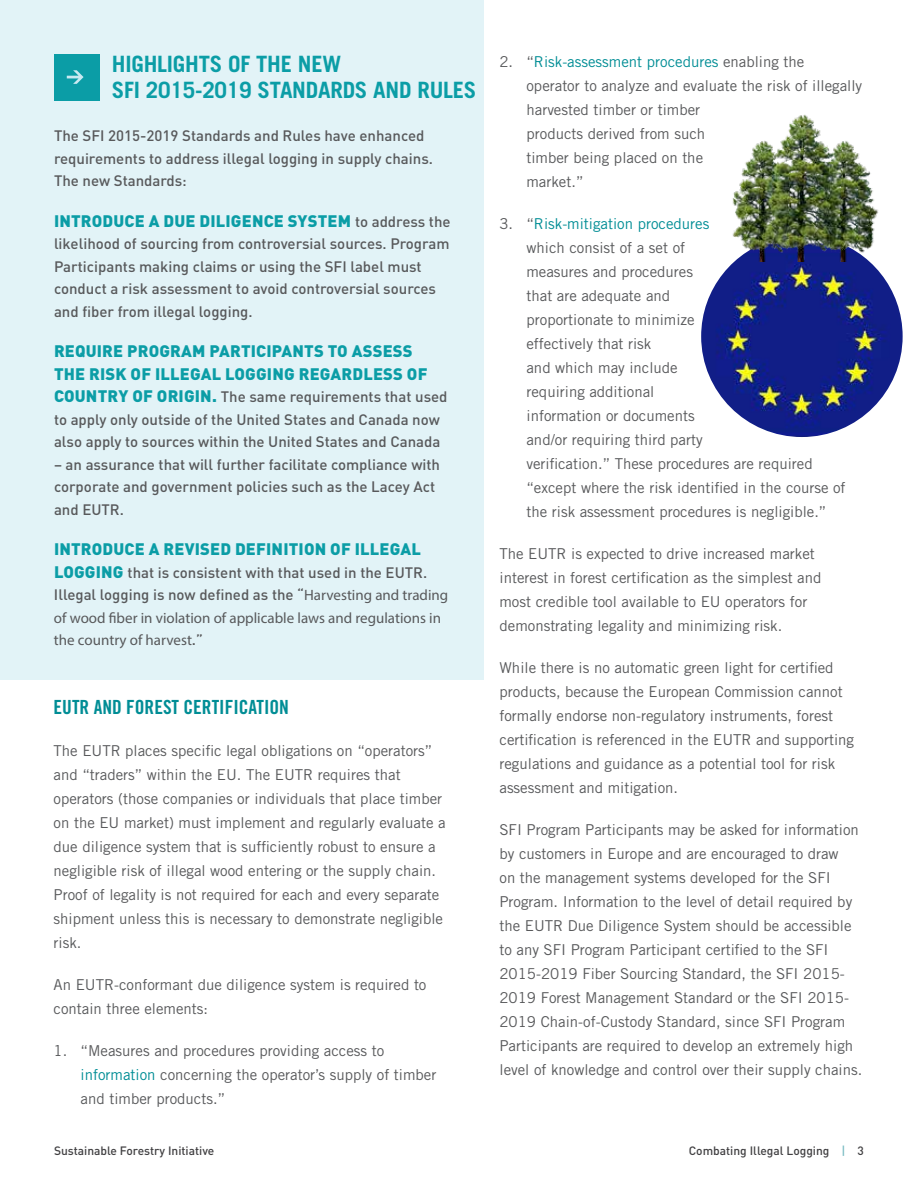
<style>
.page{position:relative;width:918px;height:1188px;background:#fff}
.page>*{position:absolute;margin:0;border:0;box-sizing:border-box;transform-origin:0 0}
.t1{font:700 22.5px/25.5px "Trade Gothic";letter-spacing:-.01em;color:#0b9da6}
.t2{font:19.5px "Trade Gothic Bold Cond Twenty";color:#008d95}
.t3{font:900 16.5px/22.5px "DIN";letter-spacing:.01em;color:#0b9da6}
.t4{font:15px/24px "Trade Gothic";color:#58595b}
.t5{font:500 15px/22.5px "DIN";color:#58595b}
.t6{font:15px/22.5px "Myriad Pro";color:#58595b}
.t7{font:500 12px "DIN";color:#414042}
.s1{font-weight:500;font-size:15px;color:#58595b}
.s2{font-weight:900;font-size:16.5px;color:#0b9da6}
.s3{font-family:"Myriad Pro";font-weight:400}
.s4{font-family:"DIN";font-weight:500}
.s5{color:#008d95}
.s6{color:#78bbc2}
</style>
<div class="page">
<div style="left:0;top:0;width:484px;height:679px;background:#e2f3f7"></div>
<div style="left:54px;top:54px;width:45px;height:47px;background:#0b9da6"></div>
<svg style="left:67px;top:70px;width:17px;height:14px"></svg>
<img style="left:701px;top:261px;width:202px;height:176px">
<img style="left:732px;top:114px;width:147px;height:147px">
<h1 class="t1" style="left:112px;top:51px;width:366px">HIGHLIGHTS OF THE NEW<br>SFI 2015-2019 STANDARDS AND RULES</h1>
<p class="t5" style="left:54px;top:124px;width:380px">The SFI 2015-2019 Standards and Rules have enhanced requirements to address illegal logging in supply chains.<br>The new Standards:</p>
<p class="t3" style="left:54px;top:209px;width:398px">INTRODUCE A DUE DILIGENCE SYSTEM <span class="s1">to address the</span></p>
<p class="t5" style="left:54px;top:232px;width:397px">likelihood of sourcing from controversial sources. Program Participants making claims or using the SFI label must conduct a risk assessment to avoid controversial sources and fiber from illegal logging.</p>
<p class="t3" style="left:54px;top:339px;width:375px">REQUIRE PROGRAM PARTICIPANTS TO ASSESS<br>THE RISK OF ILLEGAL LOGGING REGARDLESS OF</p>
<p class="t5" style="left:54px;top:385px;width:395px"><span class="s2">COUNTRY OF ORIGIN.</span> The same requirements that used to apply only outside of the United States and Canada now also apply to sources within the United States and Canada</p>
<p class="t5" style="left:54px;top:453px;width:388px">– an assurance that will further facilitate compliance with corporate and government policies such as the Lacey Act and EUTR.</p>
<p class="t3" style="left:54px;top:537px;width:368px">INTRODUCE A REVISED DEFINITION OF ILLEGAL</p>
<p class="t5" style="left:54px;top:561px;width:396px"><span class="s2">LOGGING</span> that is consistent with that used in the EUTR.<br>Illegal logging is now defined as the “<span class="s3">Harvesting and trading</span></p>
<p class="t6" style="left:54px;top:606px;width:389px">of wood fiber in violation of applicable laws and regulations in the country of harvest<span class="s4">.”</span></p>
<h2 class="t2" style="left:54px;top:695px;width:237px">EUTR AND FOREST CERTIFICATION</h2>
<p class="t4" style="left:54px;top:738px;width:393px">The EUTR places specific legal obligations on “operators” and “traders” within the EU. The EUTR requires that operators (those companies or individuals that place timber on the EU market) must implement and regularly evaluate a due diligence system that is sufficiently robust to ensure a negligible risk of illegal wood entering or the supply chain.<br>Proof of legality is not required for each and every separate shipment unless this is necessary to demonstrate negligible risk.</p>
<p class="t4" style="left:54px;top:972px;width:374px">An EUTR-conformant due diligence system is required to contain three elements:</p>
<p class="t4" style="left:81px;top:1038px;width:357px;text-indent:-27px">1. “Measures and procedures providing access to <span class="s5">information</span> concerning the operator’s supply of timber and timber products.”</p>
<p class="t4" style="left:526px;top:49px;width:337px;text-indent:-27px">2. “<span class="s5">Risk-assessment procedures</span> enabling the<br>operator to analyze and evaluate the risk of illegally harvested timber or timber<br>products derived from such<br>timber being placed on the<br>market.”</p>
<p class="t4" style="left:526px;top:211px;width:321px;text-indent:-27px">3. “<span class="s5">Risk-mitigation procedures<br></span>which consist of a set of<br>measures and procedures<br>that are adequate and<br>proportionate to minimize<br>effectively that risk<br>and which may include<br>requiring additional<br>information or documents<br>and/or requiring third party<br>verification.” These procedures are required “except where the risk identified in the course of the risk assessment procedures is negligible.”</p>
<p class="t4" style="left:500px;top:541px;width:324px">The EUTR is expected to drive increased market interest in forest certification as the simplest and most credible tool available to EU operators for demonstrating legality and minimizing risk.</p>
<p class="t4" style="left:500px;top:655px;width:356px">While there is no automatic green light for certified products, because the European Commission cannot formally endorse non-regulatory instruments, forest certification is referenced in the EUTR and supporting regulations and guidance as a potential tool for risk assessment and mitigation.</p>
<p class="t4" style="left:500px;top:817px;width:364px">SFI Program Participants may be asked for information by customers in Europe and are encouraged to draw<br>on the management systems developed for the SFI Program. Information to the level of detail required by the EUTR Due Diligence System should be accessible to any SFI Program Participant certified to the SFI 2015-2019 Fiber Sourcing Standard, the SFI 2015- 2019 Forest Management Standard or the SFI 2015- 2019 Chain-of-Custody Standard, since SFI Program Participants are required to develop an extremely high level of knowledge and control over their supply chains.</p>
<p class="t7" style="left:54px;top:1143px;width:162px">Sustainable Forestry Initiative</p>
<p class="t7" style="left:689px;top:1143px;width:177px">Combating Illegal Logging <span class="s6">|</span> 3</p>
</div>
